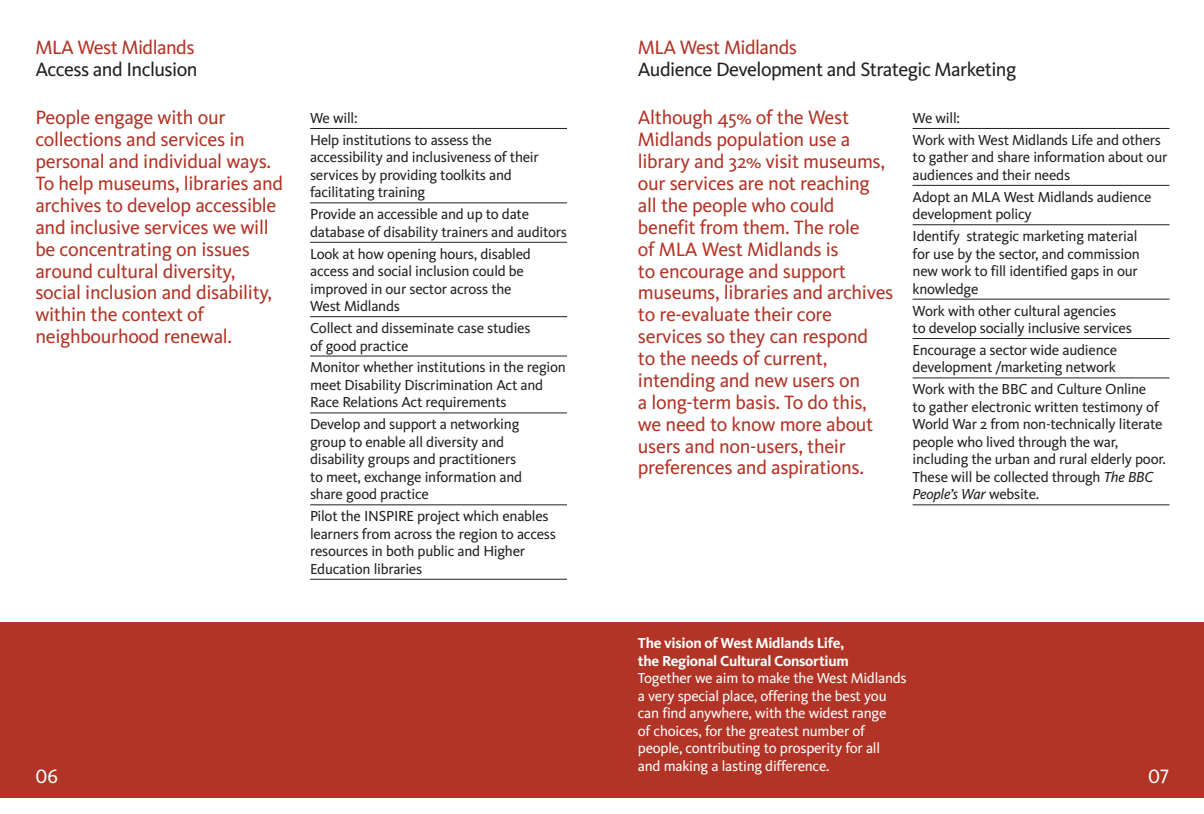
<style>
.page{position:relative;width:1204px;height:814px;background:#fff}
.page>*{position:absolute;margin:0;border:0;box-sizing:border-box;transform-origin:0 0}
.t1{font:20px/21.9px "Kievit";letter-spacing:-.015em;color:#b23426}
.t2{font:20px "Kievit";letter-spacing:-.03em;color:#231f1f}
.t3{font:20px "Kievit Book SC";color:#fff}
.t4{font:15px/17.5px "Kievit";letter-spacing:-.015em;color:#231f1f}
.t5{font:15px/17.5px "Kievit";letter-spacing:-.015em;color:#fff}
.t6{font:700 15px/17.5px "Kievit";letter-spacing:-.02em;color:#fff}
.s1{font-style:italic}
</style>
<div class="page">
<div style="left:0;top:622px;width:602px;height:175px;background:#b23426"></div>
<div style="left:602px;top:622px;width:602px;height:175px;background:#b23426"></div>
<hr style="left:912px;top:128px;width:257px;height:1px;background:#231f1f">
<hr style="left:912px;top:185px;width:257px;height:1px;background:#231f1f">
<hr style="left:912px;top:224px;width:257px;height:1px;background:#231f1f">
<hr style="left:912px;top:299px;width:257px;height:1px;background:#231f1f">
<hr style="left:912px;top:338px;width:257px;height:1px;background:#231f1f">
<hr style="left:912px;top:378px;width:257px;height:1px;background:#231f1f">
<hr style="left:912px;top:504px;width:257px;height:1px;background:#231f1f">
<hr style="left:310px;top:128px;width:257px;height:1px;background:#231f1f">
<hr style="left:310px;top:203px;width:257px;height:1px;background:#231f1f">
<hr style="left:310px;top:242px;width:257px;height:1px;background:#231f1f">
<hr style="left:310px;top:316px;width:257px;height:1px;background:#231f1f">
<hr style="left:310px;top:356px;width:257px;height:1px;background:#231f1f">
<hr style="left:310px;top:413px;width:257px;height:1px;background:#231f1f">
<hr style="left:310px;top:504px;width:257px;height:1px;background:#231f1f">
<hr style="left:310px;top:579px;width:257px;height:1px;background:#231f1f">
<h1 class="t1" style="left:35px;top:39px;width:161px">MLA West Midlands</h1>
<h1 class="t2" style="left:35px;top:62px;width:164px">Access and Inclusion</h1>
<p class="t1" style="left:35px;top:109px;width:249px">People engage with our collections and services in personal and individual ways.<br>To help museums, libraries and archives to develop accessible and inclusive services we will be concentrating on issues around cultural diversity, social inclusion and disability, within the context of neighbourhood renewal.</p>
<p class="t4" style="left:310px;top:108px;width:183px;line-height:21.9px">We will:<br>Help institutions to assess the</p>
<p class="t4" style="left:310px;top:150px;width:230px">accessibility and inclusiveness of their services by providing toolkits and facilitating training</p>
<p class="t4" style="left:310px;top:207px;width:258px">Provide an accessible and up to date database of disability trainers and auditors</p>
<p class="t4" style="left:310px;top:246px;width:222px">Look at how opening hours, disabled access and social inclusion could be improved in our sector across the<br>West Midlands</p>
<p class="t4" style="left:310px;top:321px;width:222px">Collect and disseminate case studies of good practice</p>
<p class="t4" style="left:310px;top:360px;width:257px">Monitor whether institutions in the region meet Disability Discrimination Act and<br>Race Relations Act requirements</p>
<p class="t4" style="left:310px;top:417px;width:214px">Develop and support a networking group to enable all diversity and disability groups and practitioners to meet, exchange information and share good practice</p>
<p class="t4" style="left:310px;top:509px;width:247px">Pilot the INSPIRE project which enables learners from across the region to access resources in both public and Higher Education libraries</p>
<h1 class="t1" style="left:638px;top:39px;width:161px">MLA West Midlands</h1>
<h1 class="t2" style="left:638px;top:62px;width:380px">Audience Development and Strategic Marketing</h1>
<p class="t1" style="left:638px;top:109px;width:257px">Although 45% of the West<br>Midlands population use a library and 32% visit museums, our services are not reaching all the people who could benefit from them. The role<br>of MLA West Midlands is<br>to encourage and support museums, libraries and archives to re-evaluate their core services so they can respond<br>to the needs of current, intending and new users on<br>a long-term basis. To do this, we need to know more about users and non-users, their preferences and aspirations.</p>
<p class="t4" style="left:912px;top:108px;width:250px;line-height:21.9px">We will:<br>Work with West Midlands Life and others</p>
<p class="t4" style="left:912px;top:150px;width:256px">to gather and share information about our audiences and their needs</p>
<p class="t4" style="left:912px;top:189px;width:240px">Adopt an MLA West Midlands audience development policy</p>
<p class="t4" style="left:912px;top:229px;width:229px">Identify strategic marketing material for use by the sector, and commission new work to fill identified gaps in our knowledge</p>
<p class="t4" style="left:912px;top:303px;width:221px">Work with other cultural agencies to develop socially inclusive services</p>
<p class="t4" style="left:912px;top:342px;width:206px">Encourage a sector wide audience development /marketing network</p>
<p class="t4" style="left:912px;top:382px;width:255px">Work with the BBC and Culture Online<br>to gather electronic written testimony of World War 2 from non-technically literate people who lived through the war, including the urban and rural elderly poor.<br>These will be collected through <span class="s1">The BBC People’s War</span> website.</p>
<p class="t6" style="left:638px;top:636px;width:212px">The vision of West Midlands Life, the Regional Cultural Consortium</p>
<p class="t5" style="left:638px;top:671px;width:270px">Together we aim to make the West Midlands a very special place, offering the best you can find anywhere, with the widest range<br>of choices, for the greatest number of people, contributing to prosperity for all<br>and making a lasting difference.</p>
<h1 class="t3" style="left:35px;top:765px;width:24px">06</h1>
<h1 class="t3" style="left:1148px;top:765px;width:22px">07</h1>
</div>
